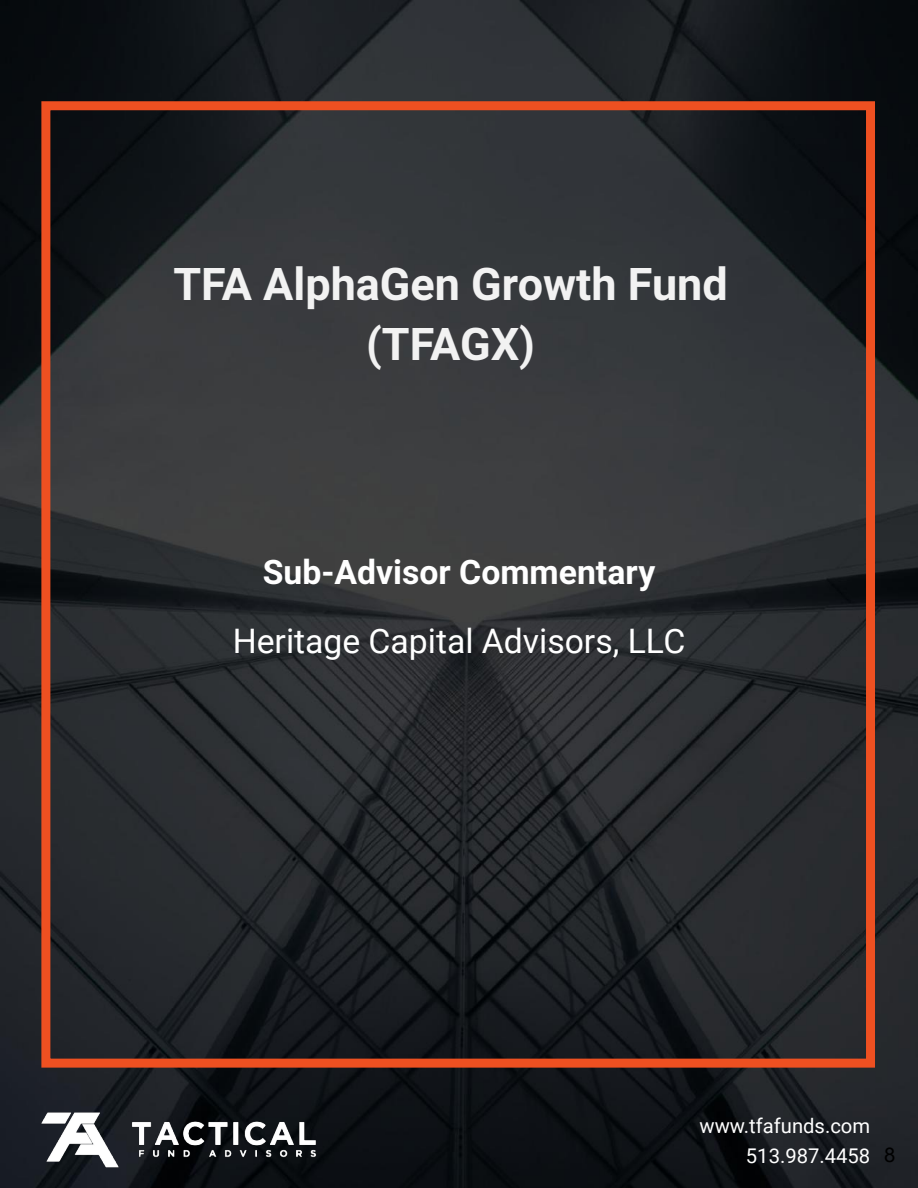
<style>
.page{position:relative;width:918px;height:1188px;background:#fff}
.page>*{position:absolute;margin:0;border:0;box-sizing:border-box;transform-origin:0 0}
.t1{font:700 45px/59.7px "Roboto";color:#f2f2f2;text-align:center}
.t2{font:33.75px "Roboto";color:#fff}
.t3{font:700 33.75px "Roboto";color:#fff}
.t4{font:20.25px/30.3px "Roboto";color:#fff}
.s1{font-family:"Arial";color:#000}
</style>
<div class="page">
<img style="left:0;top:0;width:918px;height:1188px">
<div style="left:41px;top:101px;width:834px;height:967px;border:9px solid #ee5021"></div>
<img style="left:41px;top:1112px;width:276px;height:57px">
<h1 class="t1" style="left:173px;top:255px;width:556px">TFA AlphaGen Growth Fund (TFAGX)</h1>
<h2 class="t3" style="left:263px;top:553px;width:394px">Sub-Advisor Commentary</h2>
<h2 class="t2" style="left:233px;top:621px;width:454px">Heritage Capital Advisors, LLC</h2>
<p class="t4" style="left:746px;top:1111px;width:151px;text-indent:-46px">www.tfafunds.com<br>513.987.4458 <span class="s1">8</span></p>
</div>
